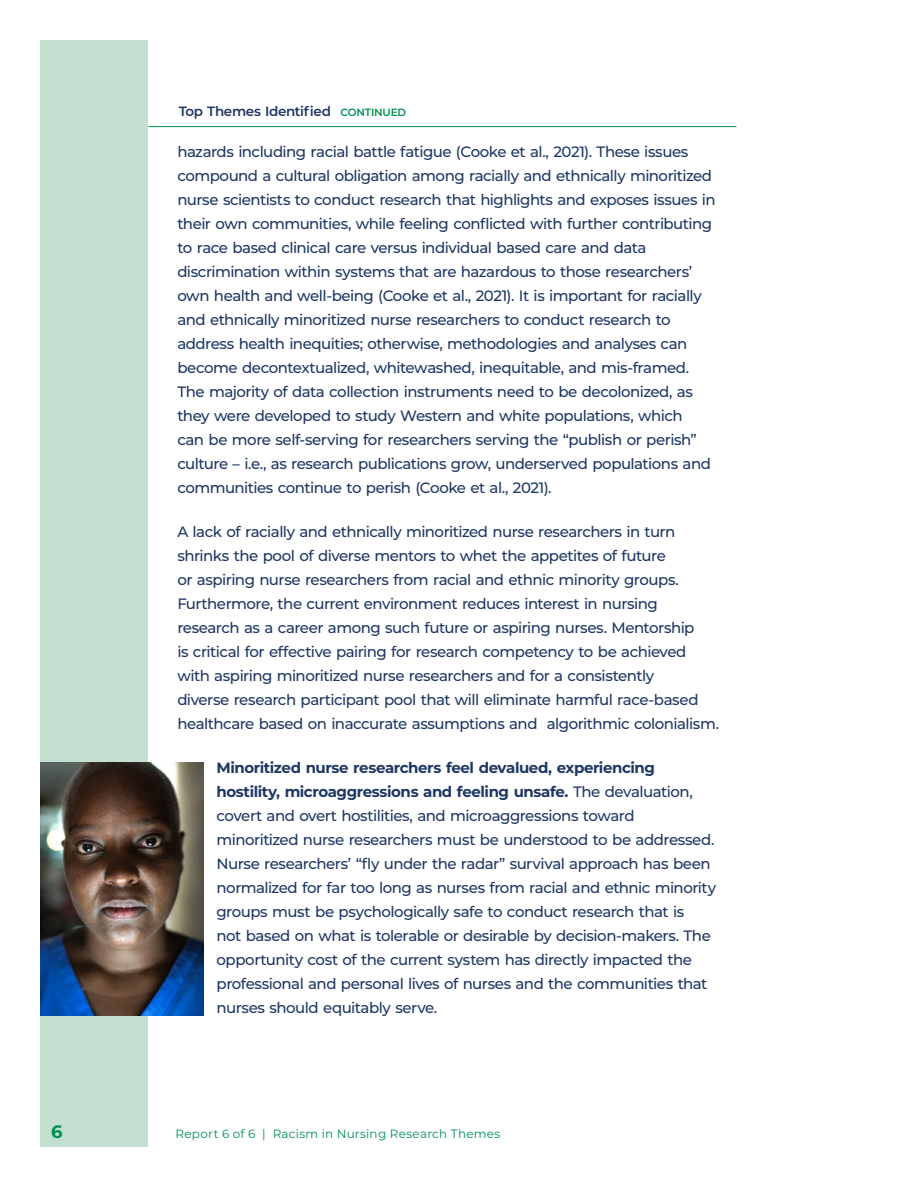
<style>
.page{position:relative;width:918px;height:1188px;background:#fff}
.page>*{position:absolute;margin:0;border:0;box-sizing:border-box;transform-origin:0 0}
.t1{font:700 18px "Montserrat";color:#009052}
.t2{font:500 15px/24px "Montserrat";letter-spacing:-.035em;color:#1f3764}
.t3{font:600 13.5px "Montserrat";letter-spacing:-.025em;color:#1f3764}
.t4{font:12px "Montserrat";letter-spacing:.02em;color:#009052}
.s1{font-size:10.5px;color:#009052}
.s2{font-weight:700}
</style>
<div class="page">
<div style="left:40px;top:40px;width:108px;height:1108px;background:#c3dfd0"></div>
<hr style="left:148px;top:126px;width:589px;height:1px;background:#009052">
<img style="left:40px;top:762px;width:163px;height:253px">
<p class="t1" style="left:51px;top:1119px;width:13px">6</p>
<p class="t3" style="left:179px;top:102px;width:229px">Top Themes Identified <span class="s1">CONTINUED</span></p>
<p class="t2" style="left:177px;top:139px;width:540px">hazards including racial battle fatigue (Cooke et al., 2021). These issues compound a cultural obligation among racially and ethnically minoritized nurse scientists to conduct research that highlights and exposes issues in their own communities, while feeling conflicted with further contributing to race based clinical care versus individual based care and data discrimination within systems that are hazardous to those researchers’ own health and well-being (Cooke et al., 2021). It is important for racially and ethnically minoritized nurse researchers to conduct research to address health inequities; otherwise, methodologies and analyses can become decontextualized, whitewashed, inequitable, and mis-framed.<br>The majority of data collection instruments need to be decolonized, as they were developed to study Western and white populations, which<br>can be more self-serving for researchers serving the “publish or perish” culture – i.e., as research publications grow, underserved populations and communities continue to perish (Cooke et al., 2021).</p>
<p class="t2" style="left:177px;top:519px;width:543px">A lack of racially and ethnically minoritized nurse researchers in turn shrinks the pool of diverse mentors to whet the appetites of future<br>or aspiring nurse researchers from racial and ethnic minority groups.<br>Furthermore, the current environment reduces interest in nursing research as a career among such future or aspiring nurses. Mentorship<br>is critical for effective pairing for research competency to be achieved with aspiring minoritized nurse researchers and for a consistently<br>diverse research participant pool that will eliminate harmful race-based healthcare based on inaccurate assumptions and algorithmic colonialism.</p>
<p class="t2" style="left:217px;top:755px;width:501px"><span class="s2">Minoritized nurse researchers feel devalued, experiencing hostility, microaggressions and feeling unsafe.</span> The devaluation, covert and overt hostilities, and microaggressions toward minoritized nurse researchers must be understood to be addressed.<br>Nurse researchers’ “fly under the radar” survival approach has been normalized for far too long as nurses from racial and ethnic minority groups must be psychologically safe to conduct research that is<br>not based on what is tolerable or desirable by decision-makers. The opportunity cost of the current system has directly impacted the professional and personal lives of nurses and the communities that nurses should equitably serve.</p>
<p class="t4" style="left:176px;top:1126px;width:326px">Report 6 of 6 | Racism in Nursing Research Themes</p>
</div>
